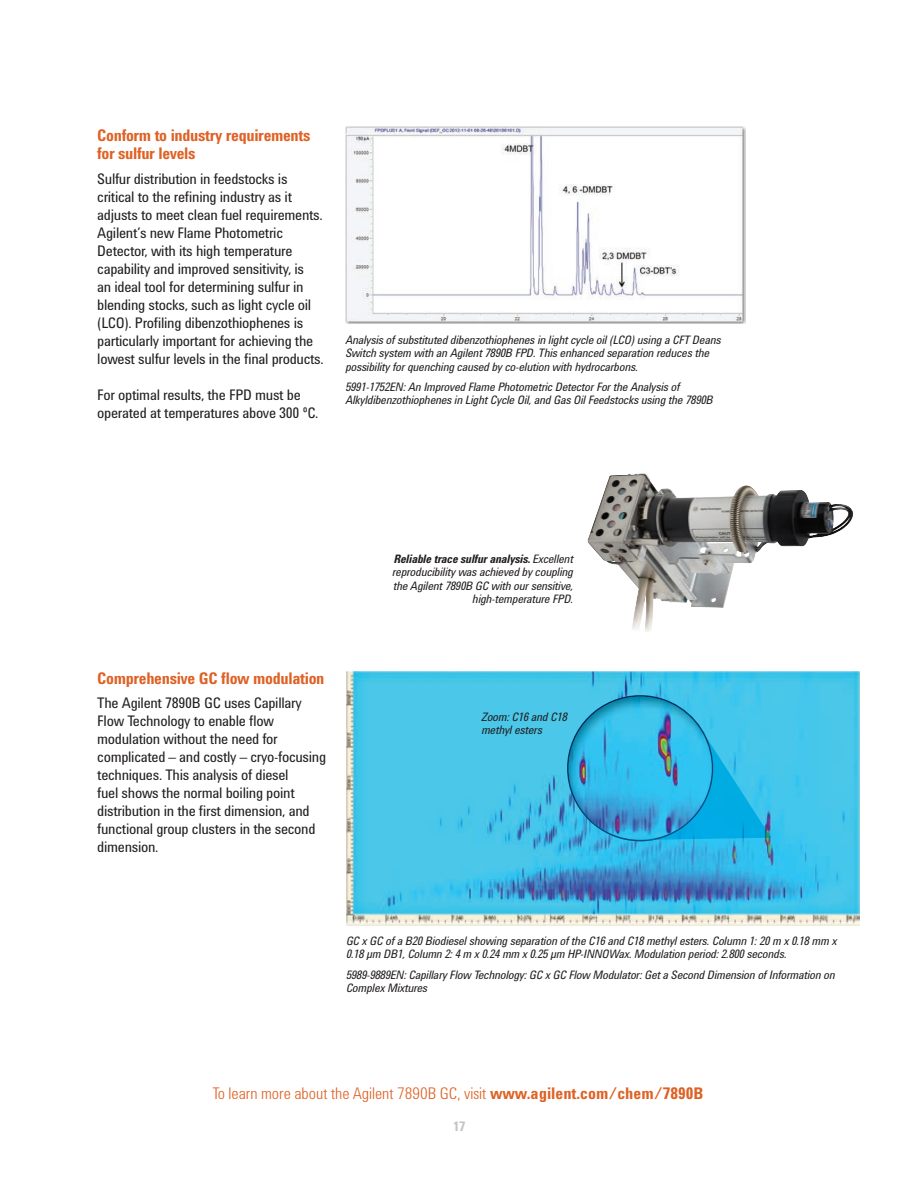
<style>
.page{position:relative;width:918px;height:1188px;background:#fff}
.page>*{position:absolute;margin:0;border:0;box-sizing:border-box;transform-origin:0 0}
.t1{font:700 16.5px/18px "Agilent Condensed CFF";letter-spacing:-.02em;color:#de6226}
.t2{font:300 16.5px "Agilent Condensed CFF";color:#de6226}
.t3{font:15px/18px "Agilent Condensed CFF";letter-spacing:-.02em;color:#231f20}
.t4{font:700 13.5px "Agilent Condensed CFF";color:#c2c3c6}
.t5{font:italic 12px/13.5px "Agilent Condensed CFF";letter-spacing:-.02em;color:#231f20}
.s1{font-weight:700}
</style>
<div class="page">
<img style="left:346px;top:126px;width:399px;height:198px">
<img style="left:347px;top:671px;width:513px;height:254px">
<img style="left:713px;top:738px;width:58px;height:102px">
<img style="left:567px;top:695px;width:140px;height:146px">
<img style="left:644px;top:734px;width:69px;height:106px">
<img style="left:588px;top:473px;width:265px;height:159px">
<h1 class="t1" style="left:97px;top:127px;width:215px">Conform to industry requirements for sulfur levels</h1>
<p class="t3" style="left:97px;top:170px;width:228px">Sulfur distribution in feedstocks is critical to the refining industry as it adjusts to meet clean fuel requirements.<br>Agilent’s new Flame Photometric Detector, with its high temperature capability and improved sensitivity, is<br>an ideal tool for determining sulfur in blending stocks, such as light cycle oil (LCO). Profiling dibenzothiophenes is particularly important for achieving the lowest sulfur levels in the final products.</p>
<p class="t3" style="left:97px;top:386px;width:223px">For optimal results, the FPD must be operated at temperatures above 300 ºC.</p>
<p class="t5" style="left:346px;top:334px;width:377px">Analysis of substituted dibenzothiophenes in light cycle oil (LCO) using a CFT Deans<br>Switch system with an Agilent 7890B FPD. This enhanced separation reduces the possibility for quenching caused by co-elution with hydrocarbons.</p>
<p class="t5" style="left:346px;top:381px;width:369px">5991-1752EN: An Improved Flame Photometric Detector For the Analysis of<br>Alkyldibenzothiophenes in Light Cycle Oil, and Gas Oil Feedstocks using the 7890B</p>
<h1 class="t1" style="left:97px;top:670px;width:229px">Comprehensive GC flow modulation</h1>
<p class="t3" style="left:97px;top:695px;width:230px">The Agilent 7890B GC uses Capillary Flow Technology to enable flow modulation without the need for complicated – and costly – cryo-focusing techniques. This analysis of diesel<br>fuel shows the normal boiling point distribution in the first dimension, and functional group clusters in the second dimension.</p>
<p class="t5" style="left:393px;top:553px;width:182px;text-align:right"><span class="s1">Reliable trace sulfur analysis.</span> Excellent reproducibility was achieved by coupling the Agilent 7890B GC with our sensitive, high-temperature FPD.</p>
<p class="t5" style="left:482px;top:711px;width:87px">Zoom: C16 and C18 methyl esters</p>
<p class="t5" style="left:346px;top:935px;width:492px">GC x GC of a B20 Biodiesel showing separation of the C16 and C18 methyl esters. Column 1: 20 m x 0.18 mm x<br>0.18 µm DB1, Column 2: 4 m x 0.24 mm x 0.25 µm HP-INNOWax. Modulation period: 2.800 seconds.</p>
<p class="t5" style="left:346px;top:969px;width:491px">5989-9889EN: Capillary Flow Technology: GC x GC Flow Modulator: Get a Second Dimension of Information on<br>Complex Mixtures</p>
<h1 class="t2" style="left:213px;top:1087px;width:492px">To learn more about the Agilent 7890B GC, visit <span class="s1">www.agilent.com/chem/7890B</span></h1>
<p class="t4" style="left:453px;top:1121px;width:14px">17</p>
</div>
